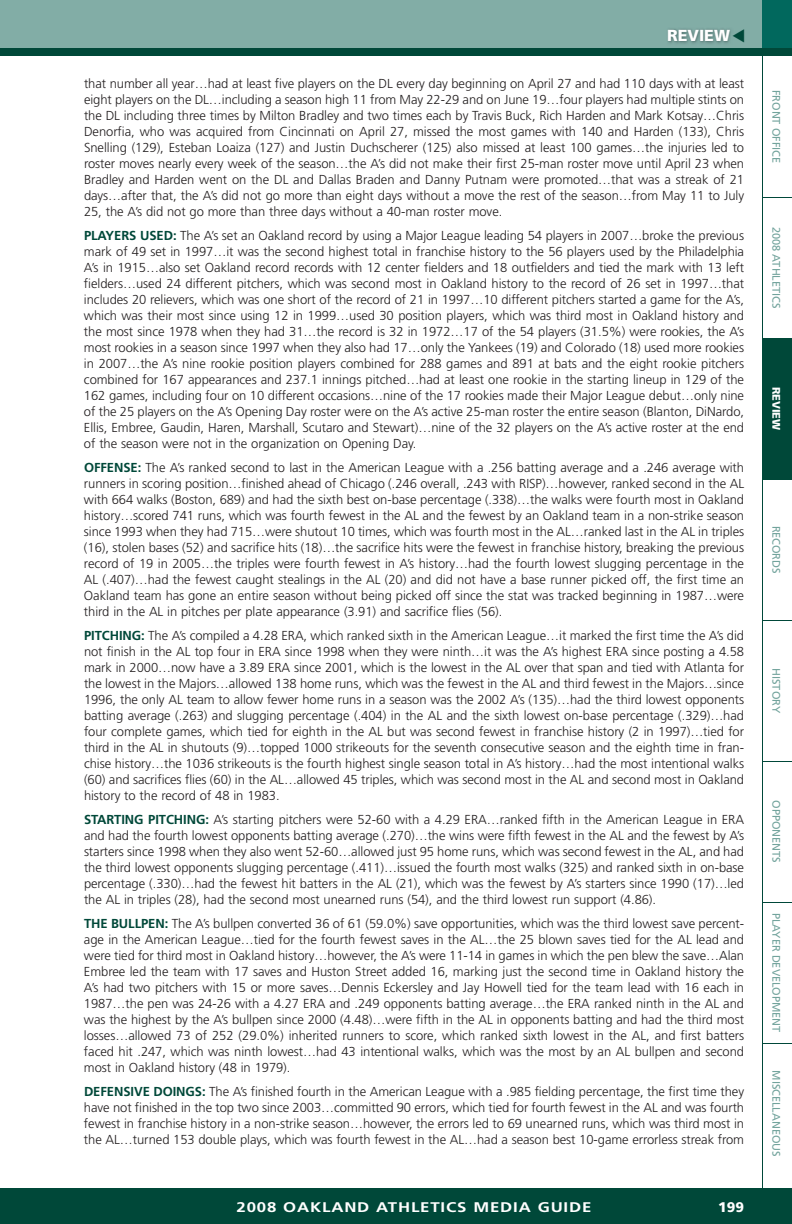
<style>
.page{position:relative;width:792px;height:1224px;background:#fff}
.page>*{position:absolute;margin:0;border:0;box-sizing:border-box;transform-origin:0 0}
.t1{font:900 16px "Frutiger";letter-spacing:-.005em;color:#fff}
.t2{font:700 14px "Frutiger";letter-spacing:.05em;color:#fff;scale:1.2 1}
.t3{font:900 14px "Frutiger";color:#fff}
.t4{font:300 13px/16px "Frutiger";letter-spacing:-.005em;color:#231f20;text-align:justify}
.t5{font:11px "Frutiger";letter-spacing:-.005em;color:#72a39c}
.t6{font:900 11px "Frutiger";letter-spacing:-.005em;color:#fff}
.s1{font-weight:700;color:#004839}
</style>
<div class="page">
<svg style="left:762px;top:56px;width:30px;height:1132px"></svg>
<div style="left:0;top:1188px;width:792px;height:36px;background:#004839"></div>
<div style="left:762px;top:0;width:30px;height:48px;background:#01685d"></div>
<div style="left:0;top:0;width:762px;height:48px;background:#82ada6"></div>
<div style="left:0;top:48px;width:792px;height:8px;background:#004839"></div>
<img style="left:667px;top:28px;width:64px;height:16px">
<p class="t1" style="left:667px;top:29px;width:64px">REVIEW</p>
<p class="t4" style="left:84px;top:77px;width:662px">that number all year…had at least five players on the DL every day beginning on April 27 and had 110 days with at least eight players on the DL…including a season high 11 from May 22-29 and on June 19…four players had multiple stints on the DL including three times by Milton Bradley and two times each by Travis Buck, Rich Harden and Mark Kotsay…Chris Denorfia, who was acquired from Cincinnati on April 27, missed the most games with 140 and Harden (133), Chris Snelling (129), Esteban Loaiza (127) and Justin Duchscherer (125) also missed at least 100 games…the injuries led to roster moves nearly every week of the season…the A’s did not make their first 25-man roster move until April 23 when Bradley and Harden went on the DL and Dallas Braden and Danny Putnam were promoted…that was a streak of 21 days…after that, the A’s did not go more than eight days without a move the rest of the season…from May 11 to July 25, the A’s did not go more than three days without a 40-man roster move.</p>
<p class="t4" style="left:84px;top:229px;width:662px"><span class="s1">PLAYERS USED:</span> The A’s set an Oakland record by using a Major League leading 54 players in 2007…broke the previous mark of 49 set in 1997…it was the second highest total in franchise history to the 56 players used by the Philadelphia A’s in 1915…also set Oakland record records with 12 center fielders and 18 outfielders and tied the mark with 13 left fielders…used 24 different pitchers, which was second most in Oakland history to the record of 26 set in 1997…that includes 20 relievers, which was one short of the record of 21 in 1997…10 different pitchers started a game for the A’s, which was their most since using 12 in 1999…used 30 position players, which was third most in Oakland history and the most since 1978 when they had 31…the record is 32 in 1972…17 of the 54 players (31.5%) were rookies, the A’s most rookies in a season since 1997 when they also had 17…only the Yankees (19) and Colorado (18) used more rookies in 2007…the A’s nine rookie position players combined for 288 games and 891 at bats and the eight rookie pitchers combined for 167 appearances and 237.1 innings pitched…had at least one rookie in the starting lineup in 129 of the 162 games, including four on 10 different occasions…nine of the 17 rookies made their Major League debut…only nine of the 25 players on the A’s Opening Day roster were on the A’s active 25-man roster the entire season (Blanton, DiNardo, Ellis, Embree, Gaudin, Haren, Marshall, Scutaro and Stewart)…nine of the 32 players on the A’s active roster at the end of the season were not in the organization on Opening Day.</p>
<p class="t4" style="left:84px;top:461px;width:662px"><span class="s1">OFFENSE:</span> The A’s ranked second to last in the American League with a .256 batting average and a .246 average with runners in scoring position…finished ahead of Chicago (.246 overall, .243 with RISP)…however, ranked second in the AL with 664 walks (Boston, 689) and had the sixth best on-base percentage (.338)…the walks were fourth most in Oakland history…scored 741 runs, which was fourth fewest in the AL and the fewest by an Oakland team in a non-strike season since 1993 when they had 715…were shutout 10 times, which was fourth most in the AL…ranked last in the AL in triples (16), stolen bases (52) and sacrifice hits (18)…the sacrifice hits were the fewest in franchise history, breaking the previous record of 19 in 2005…the triples were fourth fewest in A’s history…had the fourth lowest slugging percentage in the AL (.407)…had the fewest caught stealings in the AL (20) and did not have a base runner picked off, the first time an Oakland team has gone an entire season without being picked off since the stat was tracked beginning in 1987…were third in the AL in pitches per plate appearance (3.91) and sacrifice flies (56).</p>
<p class="t4" style="left:84px;top:629px;width:662px"><span class="s1">PITCHING:</span> The A’s compiled a 4.28 ERA, which ranked sixth in the American League…it marked the first time the A’s did not finish in the AL top four in ERA since 1998 when they were ninth…it was the A’s highest ERA since posting a 4.58 mark in 2000…now have a 3.89 ERA since 2001, which is the lowest in the AL over that span and tied with Atlanta for the lowest in the Majors…allowed 138 home runs, which was the fewest in the AL and third fewest in the Majors…since 1996, the only AL team to allow fewer home runs in a season was the 2002 A’s (135)…had the third lowest opponents batting average (.263) and slugging percentage (.404) in the AL and the sixth lowest on-base percentage (.329)…had four complete games, which tied for eighth in the AL but was second fewest in franchise history (2 in 1997)…tied for third in the AL in shutouts (9)…topped 1000 strikeouts for the seventh consecutive season and the eighth time in fran&shy;chise history…the 1036 strikeouts is the fourth highest single season total in A’s history…had the most intentional walks (60) and sacrifices flies (60) in the AL…allowed 45 triples, which was second most in the AL and second most in Oakland history to the record of 48 in 1983.</p>
<p class="t4" style="left:84px;top:813px;width:662px"><span class="s1">STARTING PITCHING:</span> A’s starting pitchers were 52-60 with a 4.29 ERA…ranked fifth in the American League in ERA and had the fourth lowest opponents batting average (.270)…the wins were fifth fewest in the AL and the fewest by A’s starters since 1998 when they also went 52-60…allowed just 95 home runs, which was second fewest in the AL, and had the third lowest opponents slugging percentage (.411)…issued the fourth most walks (325) and ranked sixth in on-base percentage (.330)…had the fewest hit batters in the AL (21), which was the fewest by A’s starters since 1990 (17)…led the AL in triples (28), had the second most unearned runs (54), and the third lowest run support (4.86).</p>
<p class="t4" style="left:84px;top:917px;width:662px"><span class="s1">THE BULLPEN:</span> The A’s bullpen converted 36 of 61 (59.0%) save opportunities, which was the third lowest save percent&shy;age in the American League…tied for the fourth fewest saves in the AL…the 25 blown saves tied for the AL lead and were tied for third most in Oakland history…however, the A’s were 11-14 in games in which the pen blew the save…Alan Embree led the team with 17 saves and Huston Street added 16, marking just the second time in Oakland history the A’s had two pitchers with 15 or more saves…Dennis Eckersley and Jay Howell tied for the team lead with 16 each in 1987…the pen was 24-26 with a 4.27 ERA and .249 opponents batting average…the ERA ranked ninth in the AL and was the highest by the A’s bullpen since 2000 (4.48)…were fifth in the AL in opponents batting and had the third most losses…allowed 73 of 252 (29.0%) inherited runners to score, which ranked sixth lowest in the AL, and first batters faced hit .247, which was ninth lowest…had 43 intentional walks, which was the most by an AL bullpen and second most in Oakland history (48 in 1979).</p>
<p class="t4" style="left:84px;top:1085px;width:662px"><span class="s1">DEFENSIVE DOINGS:</span> The A’s finished fourth in the American League with a .985 fielding percentage, the first time they have not finished in the top two since 2003…committed 90 errors, which tied for fourth fewest in the AL and was fourth fewest in franchise history in a non-strike season…however, the errors led to 69 unearned runs, which was third most in the AL…turned 153 double plays, which was fourth fewest in the AL…had a season best 10-game errorless streak from</p>
<p class="t2" style="left:237px;top:1201px;width:297px">2008 OAKLAND ATHLETICS MEDIA GUIDE</p>
<p class="t3" style="left:718px;top:1201px;width:27px">199</p>
<p class="t5" style="left:781px;top:90px;width:75px;rotate:90deg">FRONT OFFICE</p>
<p class="t5" style="left:781px;top:227px;width:83px;rotate:90deg">2008 ATHLETICS</p>
<p class="t6" style="left:781px;top:387px;width:45px;rotate:90deg">REVIEW</p>
<p class="t5" style="left:781px;top:526px;width:49px;rotate:90deg">RECORDS</p>
<p class="t5" style="left:781px;top:668px;width:46px;rotate:90deg">HISTORY</p>
<p class="t5" style="left:781px;top:800px;width:64px;rotate:90deg">OPPONENTS</p>
<p class="t5" style="left:781px;top:913px;width:121px;rotate:90deg">PLAYER DEVELOPMENT</p>
<p class="t5" style="left:781px;top:1070px;width:88px;rotate:90deg">MISCELLANEOUS</p>
</div>
